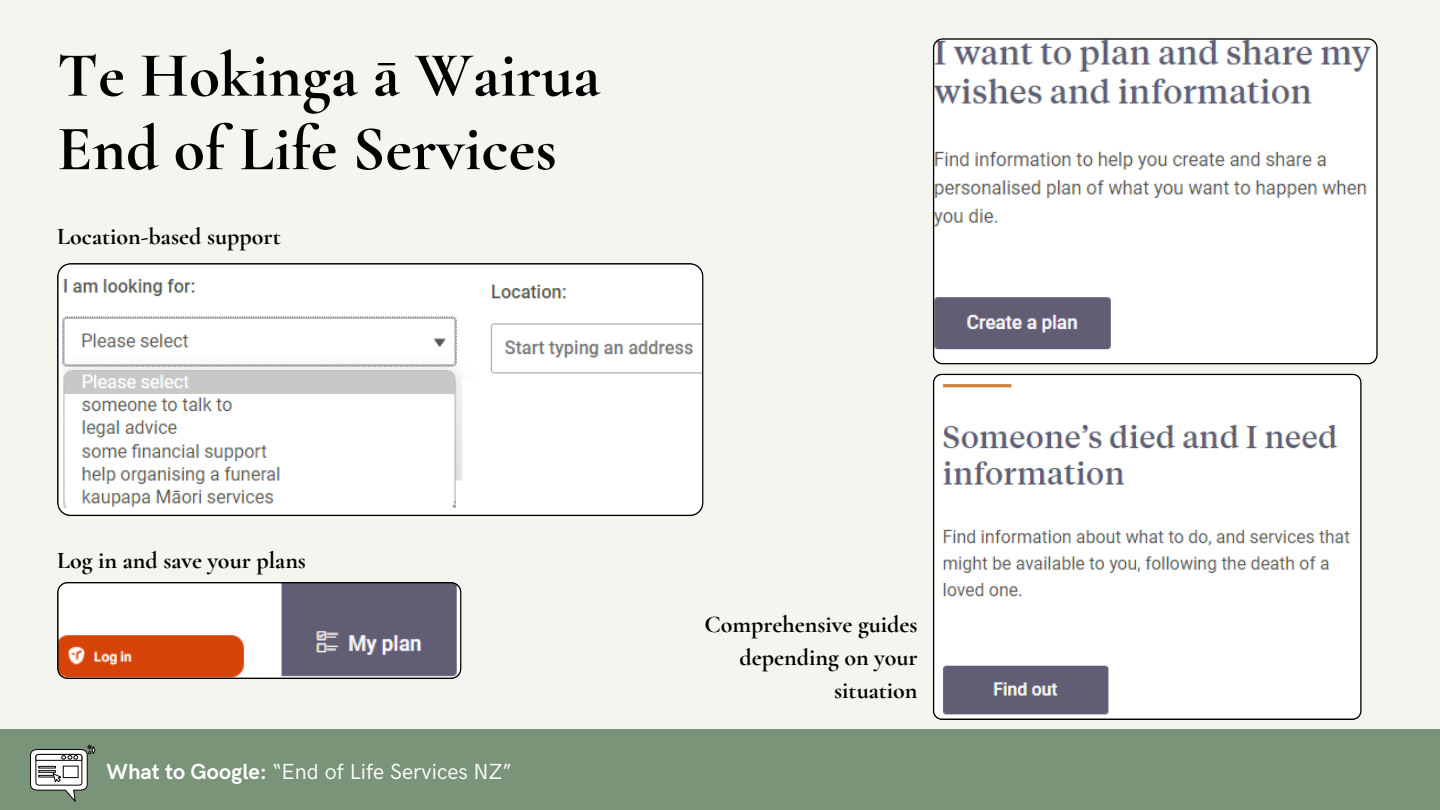
<style>
.page{position:relative;width:1440px;height:810px;background:#f5f5ef}
.page>*{position:absolute;margin:0;border:0;box-sizing:border-box;transform-origin:0 0}
.t1{font:700 64px/73.5px "Cormorant Garamond";color:#000}
.t2{font:700 24px/33px "Cormorant Garamond";color:#000;text-align:right}
.t3{font:21.9px "HK Grotesk";color:#fff}
.s1{font-weight:700}
</style>
<div class="page">
<div style="left:0;top:729px;width:1440px;height:81px;background:#7a947a"></div>
<svg style="left:30px;top:745px;width:65px;height:57px"></svg>
<svg style="left:933px;top:374px;width:429px;height:346px"></svg>
<svg style="left:933px;top:38px;width:445px;height:326px"></svg>
<svg style="left:57px;top:263px;width:647px;height:253px"></svg>
<svg style="left:57px;top:582px;width:404px;height:97px"></svg>
<h2 class="t1" style="left:57px;top:39px;width:545px">Te Hokinga ā Wairua<br>End of Life Services</h2>
<h2 class="t2" style="left:57px;top:220px;width:225px">Location-based support</h2>
<p class="t2" style="left:57px;top:544px;width:251px">Log in and save your plans</p>
<h1 class="t3" style="left:107px;top:760px;width:407px"><span class="s1">What to Google:</span> “End of Life Services NZ”</h1>
<p class="t2" style="left:704px;top:608px;width:215px">Comprehensive guides depending on your situation</p>
</div>
